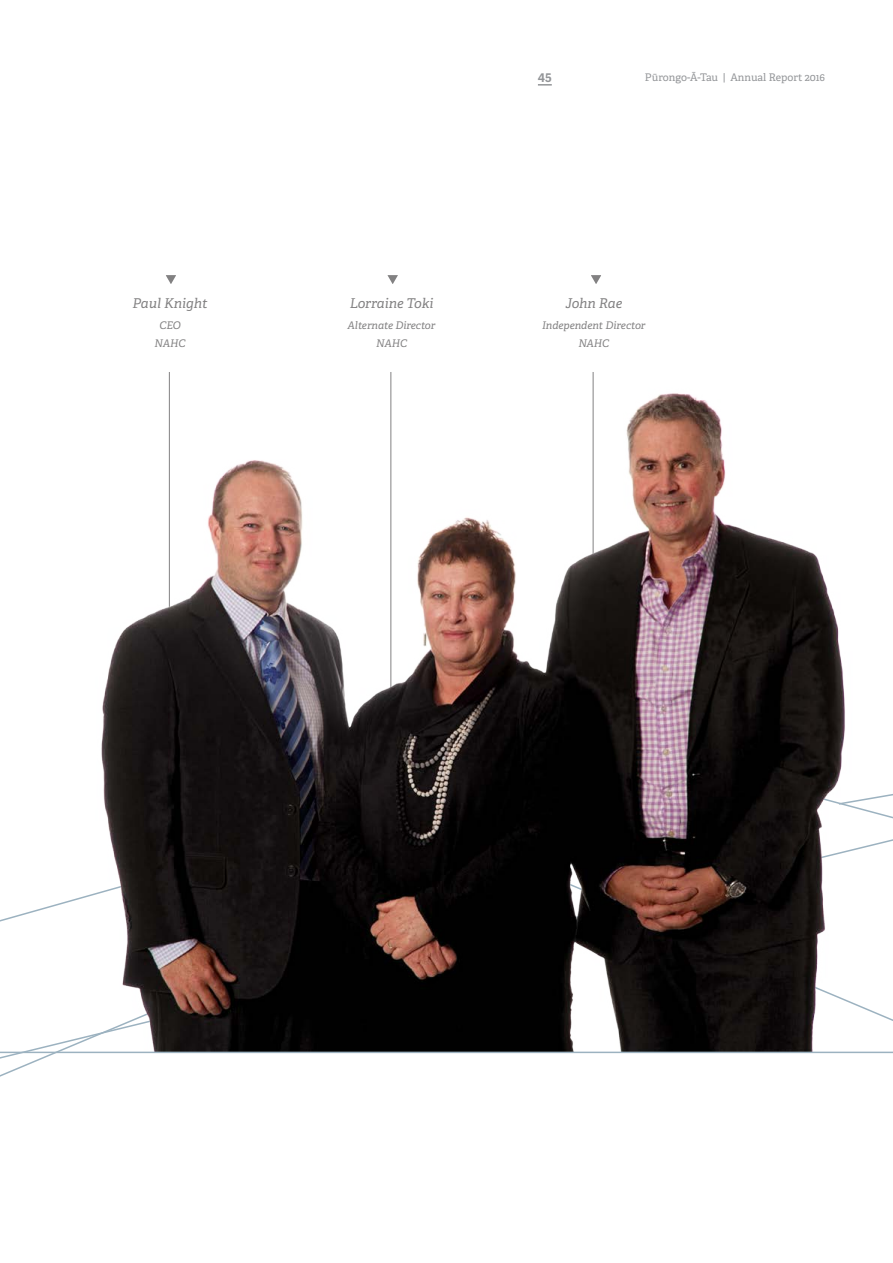
<style>
.page{position:relative;width:893px;height:1263px;background:#fff}
.page>*{position:absolute;margin:0;border:0;box-sizing:border-box;transform-origin:0 0}
.t1{font:italic 13.5px "Adelle PE";color:#828182}
.t2{font:700 12px "Adelle Sans";color:#939598}
.t3{font:italic 10.5px/18px "Adelle PE";color:#828182;text-align:center}
.t4{font:10.5px "Adelle PE";color:#939598}
</style>
<div class="page">
<hr style="left:593px;top:372px;width:1px;height:224px;background:#828182">
<svg style="left:166px;top:275px;width:10px;height:9px"></svg>
<hr style="left:169px;top:372px;width:1px;height:331px;background:#828182">
<svg style="left:387px;top:275px;width:11px;height:9px"></svg>
<hr style="left:391px;top:372px;width:1px;height:357px;background:#828182">
<svg style="left:591px;top:275px;width:10px;height:9px"></svg>
<img style="left:62px;top:378px;width:804px;height:674px">
<hr style="left:0;top:1052px;width:893px;height:1px;background:#9cb2c0">
<svg style="left:538px;top:84px;width:14px;height:2px"></svg>
<p class="t1" style="left:132px;top:293px;width:77px">Paul Knight</p>
<p class="t3" style="left:155px;top:316px;width:32px">CEO<br>NAHC</p>
<p class="t1" style="left:350px;top:293px;width:85px">Lorraine Toki</p>
<p class="t3" style="left:348px;top:316px;width:89px">Alternate Director<br>NAHC</p>
<p class="t2" style="left:538px;top:69px;width:15px">45</p>
<p class="t4" style="left:645px;top:69px;width:181px">Pūrongo-Ā-Tau | Annual Report 2016</p>
<p class="t1" style="left:565px;top:293px;width:58px">John Rae</p>
<p class="t3" style="left:542px;top:316px;width:105px">Independent Director<br>NAHC</p>
</div>
